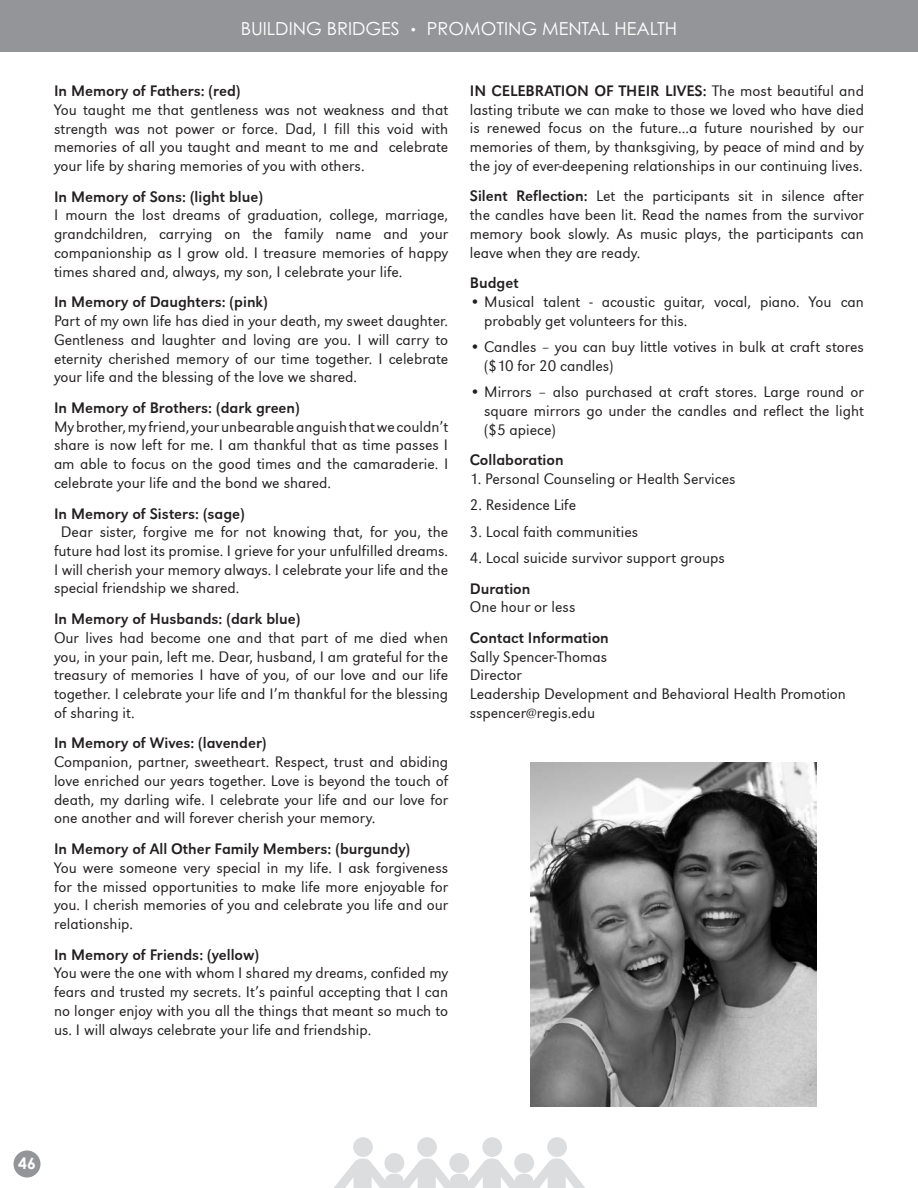
<style>
.page{position:relative;width:918px;height:1188px;background:#fff}
.page>*{position:absolute;margin:0;border:0;box-sizing:border-box;transform-origin:0 0}
.t1{font:18px "Century Gothic PL";color:#fff}
.t2{font:15.75px/18.8px "URW Grotesk T Ligh";color:#231f20;text-align:justify}
.t3{font:15.75px "URW Grotesk T";color:#231f20}
.t4{font:15.75px "Century Gothic Bold PL";color:#fff}
.s1{font-size:12px}
.s2{font-family:"URW Grotesk T Ligh"}
.s3{font-family:"URW Grotesk T"}
</style>
<div class="page">
<div style="left:0;top:0;width:918px;height:52px;background:#939598"></div>
<svg style="left:334px;top:1137px;width:251px;height:51px"></svg>
<div style="left:514px;top:1153px;width:20px;height:20px;background:#dcdddf;border-radius:50%"></div>
<div style="left:14px;top:1150px;width:26px;height:28px;background:#939598;border-radius:50%"></div>
<hr style="left:917px;top:0;width:1px;height:52px;background:#231f20">
<img style="left:531px;top:762px;width:286px;height:344px">
<p class="t1" style="left:241px;top:18px;width:438px">BUILDING BRIDGES <span class="s1">•</span> PROMOTING MENTAL HEALTH</p>
<p class="t3" style="left:54px;top:82px;width:188px">In Memory of Fathers: (red)</p>
<p class="t2" style="left:54px;top:100px;width:396px">You taught me that gentleness was not weakness and that strength was not power or force. Dad, I fill this void with memories of all you taught and meant to me and celebrate your life by sharing memories of you with others.</p>
<p class="t3" style="left:54px;top:187px;width:211px">In Memory of Sons: (light blue)</p>
<p class="t2" style="left:54px;top:206px;width:396px">I mourn the lost dreams of graduation, college, marriage, grandchildren, carrying on the family name and your companionship as I grow old. I treasure memories of happy times shared and, always, my son, I celebrate your life.</p>
<p class="t3" style="left:54px;top:293px;width:215px">In Memory of Daughters: (pink)</p>
<p class="t2" style="left:54px;top:311px;width:396px">Part of my own life has died in your death, my sweet daughter.<br>Gentleness and laughter and loving are you. I will carry to eternity cherished memory of our time together. I celebrate your life and the blessing of the love we shared.</p>
<p class="t3" style="left:54px;top:398px;width:247px">In Memory of Brothers: (dark green)</p>
<p class="t2" style="left:54px;top:417px;width:396px">My brother, my friend, your unbearable anguish that we couldn’t share is now left for me. I am thankful that as time passes I am able to focus on the good times and the camaraderie. I celebrate your life and the bond we shared.</p>
<p class="t3" style="left:54px;top:504px;width:192px">In Memory of Sisters: (sage)</p>
<p class="t2" style="left:54px;top:522px;width:396px;text-indent:7px">Dear sister, forgive me for not knowing that, for you, the future had lost its promise. I grieve for your unfulfilled dreams.<br>I will cherish your memory always. I celebrate your life and the special friendship we shared.</p>
<p class="t3" style="left:54px;top:610px;width:248px">In Memory of Husbands: (dark blue)</p>
<p class="t2" style="left:54px;top:628px;width:396px">Our lives had become one and that part of me died when you, in your pain, left me. Dear, husband, I am grateful for the treasury of memories I have of you, of our love and our life together. I celebrate your life and I’m thankful for the blessing of sharing it.</p>
<p class="t3" style="left:54px;top:734px;width:214px">In Memory of Wives: (lavender)</p>
<p class="t2" style="left:54px;top:752px;width:396px">Companion, partner, sweetheart. Respect, trust and abiding love enriched our years together. Love is beyond the touch of death, my darling wife. I celebrate your life and our love for one another and will forever cherish your memory.</p>
<p class="t3" style="left:54px;top:840px;width:358px">In Memory of All Other Family Members: (burgundy)</p>
<p class="t2" style="left:54px;top:858px;width:396px">You were someone very special in my life. I ask forgiveness for the missed opportunities to make life more enjoyable for you. I cherish memories of you and celebrate you life and our relationship.</p>
<p class="t3" style="left:54px;top:945px;width:207px">In Memory of Friends: (yellow)</p>
<p class="t2" style="left:54px;top:964px;width:396px">You were the one with whom I shared my dreams, confided my fears and trusted my secrets. It’s painful accepting that I can no longer enjoy with you all the things that meant so much to us. I will always celebrate your life and friendship.</p>
<p class="t3" style="left:470px;top:81px;width:396px">IN CELEBRATION OF THEIR LIVES: <span class="s2">The most beautiful and</span></p>
<p class="t2" style="left:470px;top:100px;width:396px">lasting tribute we can make to those we loved who have died is renewed focus on the future...a future nourished by our memories of them, by thanksgiving, by peace of mind and by the joy of ever-deepening relationships in our continuing lives.</p>
<p class="t2" style="left:470px;top:187px;width:396px"><span class="s3">Silent Reflection:</span> Let the participants sit in silence after the candles have been lit. Read the names from the survivor memory book slowly. As music plays, the participants can leave when they are ready.</p>
<p class="t3" style="left:470px;top:274px;width:50px">Budget</p>
<p class="t2" style="left:484px;top:292px;width:381px;text-indent:-14px">• Musical talent - acoustic guitar, vocal, piano. You can probably get volunteers for this.</p>
<p class="t2" style="left:484px;top:337px;width:381px;text-indent:-14px">• Candles – you can buy little votives in bulk at craft stores ($10 for 20 candles)</p>
<p class="t2" style="left:484px;top:382px;width:381px;text-indent:-14px">• Mirrors – also purchased at craft stores. Large round or square mirrors go under the candles and reflect the light ($5 apiece)</p>
<p class="t3" style="left:470px;top:451px;width:95px">Collaboration</p>
<p class="t2" style="left:470px;top:469px;width:267px">1. Personal Counseling or Health Services</p>
<p class="t2" style="left:470px;top:496px;width:108px">2. Residence Life</p>
<p class="t2" style="left:470px;top:522px;width:170px">3. Local faith communities</p>
<p class="t2" style="left:470px;top:548px;width:257px">4. Local suicide survivor support groups</p>
<p class="t3" style="left:470px;top:579px;width:62px">Duration</p>
<p class="t2" style="left:470px;top:598px;width:107px">One hour or less</p>
<p class="t3" style="left:470px;top:628px;width:141px">Contact Information</p>
<p class="t2" style="left:470px;top:647px;width:378px;text-align:left">Sally Spencer-Thomas<br>Director<br>Leadership Development and Behavioral Health Promotion sspencer@regis.edu</p>
<p class="t4" style="left:18px;top:1154px;width:19px">46</p>
</div>
